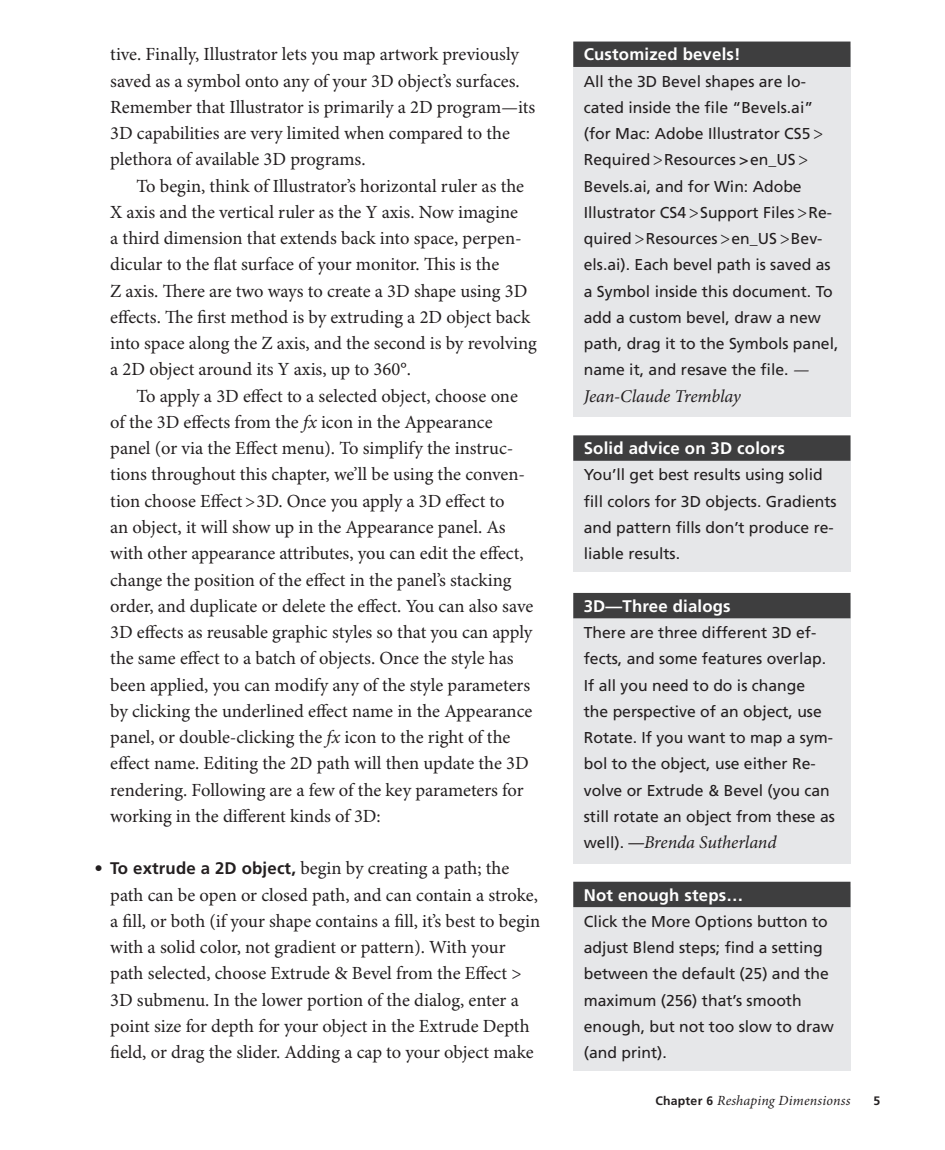
<style>
.page{position:relative;width:945px;height:1150px;background:#fff}
.page>*{position:absolute;margin:0;border:0;box-sizing:border-box;transform-origin:0 0}
.INT_Body{font:18.55px/26.2px "Minion Pro";color:#231f20}
.INT_Body_Bulleted_Bo{font:18.55px/26.2px "Minion Pro";color:#231f20}
.INT_Body_1st_Para{font:18.55px/26.2px "Minion Pro";letter-spacing:-.005em;color:#231f20}
.TIP_Body{font:italic 18.03px "Minion Pro";letter-spacing:-.01em;color:#231f20}
.TIP_Title_Box{font:700 16.8px "Frutiger LT Std";letter-spacing:.01em;color:#fff}
.TIP_Body-2{font:15.75px/26.2px "Frutiger LT Std";color:#231f20}
.t1{font:italic 14px "Minion Pro";letter-spacing:.01em;color:#231f20}
.t2{font:700 12.25px "Frutiger LT Std";color:#231f20}
.s1{font-style:italic}
.s2{font-family:"Frutiger LT Std";font-weight:700;font-size:16.8px}
.s3{font-family:"Minion Pro";font-size:18.55px}
.s4{font-family:"Minion Pro";font-style:italic;font-size:18.03px}
.s5{font-family:"Frutiger LT Std";font-style:normal;font-size:15.75px}
.s6{font-family:"Frutiger LT Std";font-weight:700;font-style:normal;font-size:12.25px}
</style>
<div class="page">
<div style="left:573px;top:596px;width:277px;height:268px;background:#e6e7e9"></div>
<div style="left:573px;top:593px;width:277px;height:25px;background:#3e3e3f"></div>
<div style="left:573px;top:47px;width:277px;height:369px;background:#e6e7e9"></div>
<div style="left:573px;top:42px;width:277px;height:25px;background:#3e3e3f"></div>
<div style="left:573px;top:440px;width:277px;height:131px;background:#e6e7e9"></div>
<div style="left:573px;top:435px;width:277px;height:26px;background:#3e3e3f"></div>
<div style="left:573px;top:887px;width:277px;height:184px;background:#e6e7e9"></div>
<div style="left:573px;top:882px;width:277px;height:25px;background:#3e3e3f"></div>
<p class="INT_Body_1st_Para" style="left:110px;top:42px;width:427px">tive. Finally, Illustrator lets you map artwork previously saved as a symbol onto any of your 3D object’s surfaces.<br>Remember that Illustrator is primarily a 2D program<span class="s1">—</span>its 3D capabilities are very limited when compared to the plethora of available 3D programs.</p>
<p class="INT_Body" style="left:110px;top:173px;width:428px;text-indent:26px">To begin, think of Illustrator’s horizontal ruler as the X axis and the vertical ruler as the Y axis. Now imagine<br>a third dimension that extends back into space, perpen&shy;dicular to the flat surface of your monitor. This is the<br>Z axis. There are two ways to create a 3D shape using 3D effects. The first method is by extruding a 2D object back into space along the Z axis, and the second is by revolving a 2D object around its Y axis, up to 360°.</p>
<p class="INT_Body" style="left:110px;top:383px;width:425px;text-indent:26px">To apply a 3D effect to a selected object, choose one of the 3D effects from the <span class="s1">fx</span> icon in the Appearance panel (or via the Effect menu). To simplify the instruc&shy;tions throughout this chapter, we’ll be using the conven&shy;tion choose Effect &gt; 3D. Once you apply a 3D effect to<br>an object, it will show up in the Appearance panel. As with other appearance attributes, you can edit the effect, change the position of the effect in the panel’s stacking order, and duplicate or delete the effect. You can also save 3D effects as reusable graphic styles so that you can apply the same effect to a batch of objects. Once the style has been applied, you can modify any of the style parameters by clicking the underlined effect name in the Appearance panel, or double-clicking the <span class="s1">fx</span> icon to the right of the effect name. Editing the 2D path will then update the 3D rendering. Following are a few of the key parameters for working in the different kinds of 3D:</p>
<p class="INT_Body_Bulleted_Bo" style="left:110px;top:856px;width:431px;text-indent:-16px"><span class="s2">• To extrude a 2D object,</span> begin by creating a path; the path can be open or closed path, and can contain a stroke, a fill, or both (if your shape contains a fill, it’s best to begin with a solid color, not gradient or pattern). With your path selected, choose Extrude &amp; Bevel from the Effect &gt; 3D submenu. In the lower portion of the dialog, enter a point size for depth for your object in the Extrude Depth field, or drag the slider. Adding a cap to your object make</p>
<p class="TIP_Title_Box" style="left:584px;top:45px;width:158px">Customized bevels!</p>
<p class="TIP_Body-2" style="left:584px;top:68px;width:256px">All the 3D Bevel shapes are lo‑ cated inside the file “Bevels.ai” (for Mac: Adobe Illustrator CS5 <span class="s3">&gt;<br></span>Required <span class="s3">&gt;</span> Resources &gt; en_US <span class="s3">&gt;<br></span>Bevels.ai, and for Win: Adobe<br>Illustrator CS4 <span class="s3">&gt;</span> Support Files <span class="s3">&gt;</span> Re‑ quired <span class="s3">&gt;</span> Resources <span class="s3">&gt;</span> en_US <span class="s3">&gt;</span> Bev‑ els.ai). Each bevel path is saved as a Symbol inside this document. To add a custom bevel, draw a new path, drag it to the Symbols panel, name it, and resave the file. <span class="s4">—</span></p>
<p class="TIP_Body" style="left:584px;top:385px;width:159px">Jean-Claude Tremblay</p>
<p class="TIP_Title_Box" style="left:584px;top:438px;width:202px">Solid advice on 3D colors</p>
<p class="TIP_Body-2" style="left:584px;top:462px;width:254px">You’ll get best results using solid fill colors for 3D objects. Gradients and pattern fills don’t produce re‑ liable results.</p>
<p class="TIP_Title_Box" style="left:584px;top:596px;width:148px">3D—Three dialogs</p>
<p class="TIP_Body-2" style="left:584px;top:619px;width:253px">There are three different 3D ef‑ fects, and some features overlap.<br>If all you need to do is change<br>the perspective of an object, use<br>Rotate. If you want to map a sym‑ bol to the object, use either Re‑ volve or Extrude &amp; Bevel (you can still rotate an object from these as</p>
<p class="TIP_Body" style="left:584px;top:831px;width:194px"><span class="s5">well). —</span>Brenda Sutherland</p>
<p class="TIP_Title_Box" style="left:584px;top:885px;width:161px">Not enough steps…</p>
<p class="TIP_Body-2" style="left:584px;top:908px;width:252px">Click the More Options button to adjust Blend steps; find a setting between the default (25) and the maximum (256) that’s smooth enough, but not too slow to draw (and print).</p>
<p class="t1" style="left:655px;top:1092px;width:197px"><span class="s6">Chapter 6</span> Reshaping Dimensionss</p>
<p class="t2" style="left:874px;top:1093px;width:8px">5</p>
</div>
